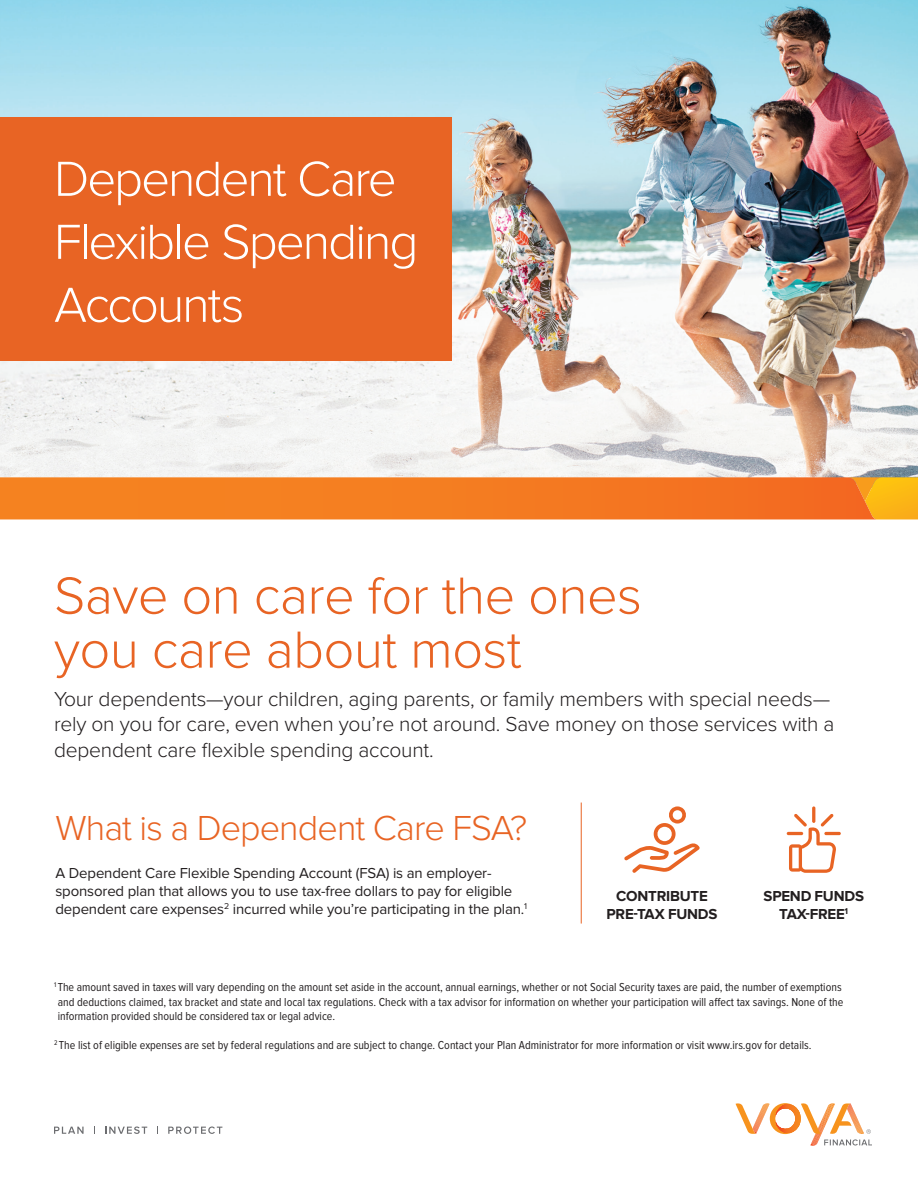
<style>
.page{position:relative;width:918px;height:1188px;background:#fff}
.page>*{position:absolute;margin:0;border:0;box-sizing:border-box;transform-origin:0 0}
.t1{font:300 54px/54px "Proxima Nova";letter-spacing:-.01em;color:#e86424}
.t2{font:300 51px/63px "Proxima Nova";letter-spacing:-.04em;color:#fff}
.t3{font:300 36px "Proxima Nova";letter-spacing:-.025em;color:#e86424}
.t4{font:300 21px/25.5px "Proxima Nova";letter-spacing:-.01em;color:#231f20}
.t5{font:15px/18px "Proxima Nova";letter-spacing:-.01em;color:#231f20}
.t6{font:700 15px/18px "Proxima Nova";letter-spacing:-.015em;color:#231f20;text-align:center}
.t7{font:12px/14.4px "Proxima Nova Cond";color:#231f20}
</style>
<div class="page">
<img style="left:0;top:0;width:918px;height:477px">
<svg style="left:736px;top:1103px;width:136px;height:43px"></svg>
<svg style="left:54px;top:1127px;width:30px;height:7px"></svg>
<svg style="left:105px;top:1127px;width:42px;height:7px"></svg>
<svg style="left:168px;top:1127px;width:54px;height:7px"></svg>
<svg style="left:0;top:477px;width:918px;height:42px;background:#f47e21"></svg>
<div style="left:0;top:117px;width:451px;height:243px;background:#e86424"></div>
<hr style="left:581px;top:803px;width:1px;height:121px;background:#e86424">
<svg style="left:624px;top:806px;width:76px;height:67px"></svg>
<hr style="left:787px;top:832px;width:16px;height:3px;background:#e86424;border-radius:2px">
<hr style="left:824px;top:832px;width:17px;height:3px;background:#e86424;border-radius:2px">
<hr style="left:812px;top:806px;width:3px;height:17px;background:#e86424;border-radius:2px">
<svg style="left:789px;top:814px;width:47px;height:59px"></svg>
<p class="t2" style="left:54px;top:148px;width:366px">Dependent Care<br>Flexible Spending<br>Accounts</p>
<p class="t1" style="left:54px;top:569px;width:589px">Save on care for the ones you care about most</p>
<p class="t4" style="left:54px;top:686px;width:782px">Your dependents—your children, aging parents, or family members with special needs— rely on you for care, even when you’re not around. Save money on those services with a dependent care flexible spending account.</p>
<p class="t3" style="left:56px;top:807px;width:473px">What is a Dependent Care FSA?</p>
<p class="t5" style="left:56px;top:864px;width:473px">A Dependent Care Flexible Spending Account (FSA) is an employer&shy;sponsored plan that allows you to use tax-free dollars to pay for eligible dependent care expenses<sup>2</sup> incurred while you’re participating in the plan.<sup>1</sup></p>
<p class="t6" style="left:607px;top:887px;width:112px">CONTRIBUTE<br>PRE-TAX FUNDS</p>
<p class="t6" style="left:764px;top:887px;width:102px">SPEND FUNDS<br>TAX-FREE<sup>1</sup></p>
<p class="t7" style="left:58px;top:980px;width:787px;text-indent:-4px"><sup>1</sup> The amount saved in taxes will vary depending on the amount set aside in the account, annual earnings, whether or not Social Security taxes are paid, the number of exemptions and deductions claimed, tax bracket and state and local tax regulations. Check with a tax advisor for information on whether your participation will affect tax savings. None of the information provided should be considered tax or legal advice.</p>
<p class="t7" style="left:54px;top:1038px;width:759px"><sup>2</sup> The list of eligible expenses are set by federal regulations and are subject to change. Contact your Plan Administrator for more information or visit www.irs.gov for details.</p>
</div>
